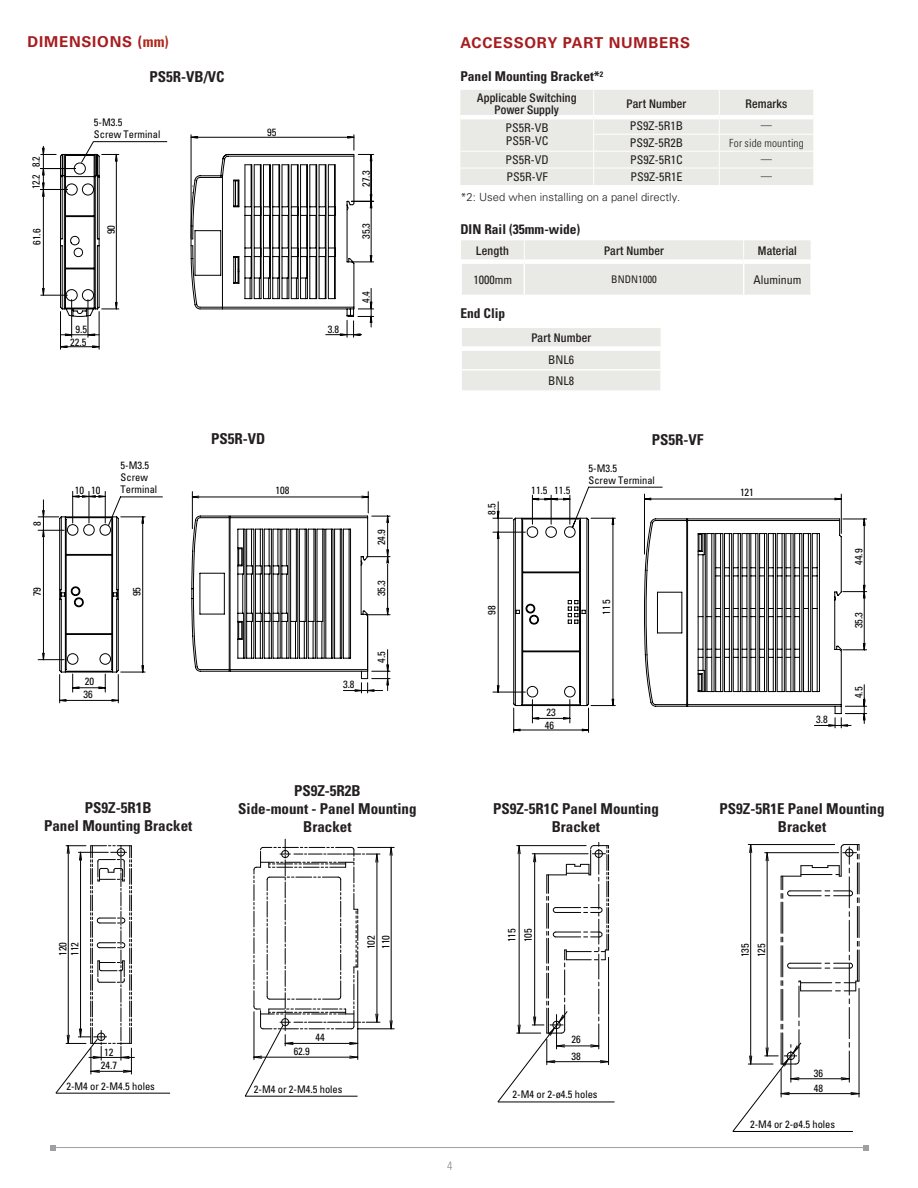
<style>
.page{position:relative;width:918px;height:1188px;background:#fff}
.page>*{position:absolute;margin:0;border:0;box-sizing:border-box;transform-origin:0 0}
.t1{font:700 condensed 15px/18px "Univers LT Std";color:#231f20;text-align:center}
.t2{font:700 15px "Univers LT Std";letter-spacing:.05em;color:#a61c1f}
.t3{font:700 condensed 13.5px "Univers LT Std";color:#231f20}
.t4{font:condensed 12px/13.5px "Univers LT Std";color:#231f20}
.t5{font:500 condensed 12px/12px "Helvetica Neue LT Std";letter-spacing:.015em;color:#231f20;text-align:center}
.t6{font:300 condensed 12px "Univers LT Std";color:#8a8c8f}
.t7{font:300 11.25px "Univers LT Std";color:#231f20}
.t8{font:300 condensed 11.25px "Univers LT Std";letter-spacing:.015em;color:#231f20}
.t9{font:condensed 10.5px/12px "Univers LT Std";color:#030303}
.t10{font:condensed 10.5px "Univers LT Std";color:#231f20}
.t11{font:condensed 10.5px "Univers LT Std";color:#030303;scale:.95 1}
.s1{font-stretch:condensed;color:#b0281a}
</style>
<div class="page">
<hr style="left:54px;top:1147px;width:810px;height:1px;background:#9d9fa2">
<svg style="left:50px;top:1145px;width:5px;height:5px"></svg>
<svg style="left:863px;top:1145px;width:5px;height:5px"></svg>
<hr style="left:60px;top:312px;width:1px;height:37px;background:#030303">
<hr style="left:99px;top:312px;width:1px;height:37px;background:#030303">
<svg style="left:42px;top:136px;width:330px;height:212px"></svg>
<svg style="left:38px;top:491px;width:353px;height:212px"></svg>
<svg style="left:59px;top:515px;width:310px;height:164px"></svg>
<svg style="left:191px;top:515px;width:52px;height:157px"></svg>
<svg style="left:108px;top:496px;width:55px;height:30px"></svg>
<svg style="left:842px;top:518px;width:25px;height:209px"></svg>
<svg style="left:492px;top:487px;width:350px;height:246px"></svg>
<svg style="left:460px;top:90px;width:353px;height:95px;background:#eaeae7"></svg>
<div style="left:461px;top:240px;width:350px;height:55px;background:#e9e9e5"></div>
<div style="left:460px;top:259px;width:64px;height:5px;background:#fff"></div>
<div style="left:524px;top:259px;width:220px;height:5px;background:#fff"></div>
<div style="left:744px;top:259px;width:68px;height:5px;background:#fff"></div>
<div style="left:462px;top:328px;width:199px;height:62px;background:#e9e9e5"></div>
<div style="left:462px;top:346px;width:200px;height:5px;background:#fff"></div>
<hr style="left:56px;top:1093px;width:114px;height:1px;background:#030303">
<hr style="left:89px;top:1057px;width:45px;height:1px;background:#030303">
<svg style="left:55px;top:845px;width:77px;height:249px"></svg>
<hr style="left:358px;top:847px;width:36px;height:1px;background:#030303">
<hr style="left:358px;top:1029px;width:36px;height:1px;background:#030303">
<hr style="left:391px;top:847px;width:1px;height:182px;background:#030303">
<svg style="left:390px;top:847px;width:3px;height:9px"></svg>
<svg style="left:390px;top:1020px;width:3px;height:9px"></svg>
<svg style="left:245px;top:839px;width:135px;height:258px"></svg>
<hr style="left:498px;top:1102px;width:117px;height:1px;background:#030303">
<svg style="left:497px;top:842px;width:112px;height:261px"></svg>
<svg style="left:732px;top:844px;width:128px;height:288px"></svg>
<h1 class="t2" style="left:28px;top:32px;width:143px">DIMENSIONS (<span class="s1">mm)</span></h1>
<h1 class="t1" style="left:150px;top:67px;width:77px">PS5R-VB/VC</h1>
<p class="t11" style="left:30px;top:167px;width:13px;rotate:-90deg">8.2</p>
<p class="t11" style="left:29px;top:189px;width:17px;rotate:-90deg">12.2</p>
<p class="t9" style="left:94px;top:116px;width:68px">5-M3.5<br>Screw Terminal</p>
<p class="t9" style="left:31px;top:245px;width:18px;rotate:-90deg">61.6</p>
<p class="t9" style="left:105px;top:234px;width:11px;rotate:-90deg">90</p>
<p class="t9" style="left:70px;top:322px;width:18px;line-height:13px;text-align:center">9.5<br>22.5</p>
<p class="t9" style="left:267px;top:126px;width:11px">95</p>
<p class="t9" style="left:31px;top:526px;width:6px;rotate:-90deg">8</p>
<p class="t9" style="left:75px;top:484px;width:27px">10 10</p>
<p class="t9" style="left:121px;top:459px;width:38px">5-M3.5<br>Screw<br>Terminal</p>
<p class="t9" style="left:31px;top:596px;width:11px;rotate:-90deg">79</p>
<p class="t9" style="left:131px;top:596px;width:11px;rotate:-90deg">95</p>
<p class="t9" style="left:85px;top:675px;width:11px">20</p>
<p class="t9" style="left:84px;top:688px;width:11px">36</p>
<h1 class="t1" style="left:211px;top:430px;width:56px">PS5R-VD</h1>
<p class="t9" style="left:276px;top:485px;width:15px">108</p>
<p class="t9" style="left:328px;top:323px;width:13px">3.8</p>
<p class="t9" style="left:360px;top:187px;width:18px;rotate:-90deg">27.3</p>
<p class="t9" style="left:360px;top:239px;width:18px;rotate:-90deg">35.3</p>
<p class="t9" style="left:360px;top:303px;width:13px;rotate:-90deg">4.4</p>
<p class="t9" style="left:343px;top:678px;width:13px">3.8</p>
<p class="t9" style="left:375px;top:545px;width:18px;rotate:-90deg">24.9</p>
<p class="t9" style="left:375px;top:596px;width:18px;rotate:-90deg">35.3</p>
<p class="t9" style="left:375px;top:663px;width:13px;rotate:-90deg">4.5</p>
<h1 class="t1" style="left:44px;top:799px;width:150px">PS9Z-5R1B<br>Panel Mounting Bracket</h1>
<h1 class="t1" style="left:238px;top:782px;width:180px">PS9Z-5R2B<br>Side-mount - Panel Mounting<br>Bracket</h1>
<h1 class="t2" style="left:460px;top:34px;width:231px">ACCESSORY PART NUMBERS</h1>
<p class="t3" style="left:460px;top:68px;width:144px">Panel Mounting Bracket*<sup>2</sup></p>
<p class="t5" style="left:477px;top:91px;width:101px">Applicable Switching<br>Power Supply</p>
<p class="t5" style="left:627px;top:97px;width:61px">Part Number</p>
<p class="t5" style="left:746px;top:97px;width:43px">Remarks</p>
<p class="t4" style="left:505px;top:121px;width:45px">PS5R-VB<br>PS5R-VC</p>
<p class="t4" style="left:630px;top:119px;width:55px">PS9Z-5R1B</p>
<p class="t8" style="left:761px;top:118px;width:13px">—</p>
<p class="t9" style="left:541px;top:91px;width:18px">22.5</p>
<p class="t4" style="left:630px;top:136px;width:55px">PS9Z-5R2B</p>
<p class="t8" style="left:729px;top:136px;width:76px">For side mounting</p>
<p class="t4" style="left:505px;top:153px;width:45px">PS5R-VD</p>
<p class="t4" style="left:630px;top:153px;width:54px">PS9Z-5R1C</p>
<p class="t8" style="left:761px;top:152px;width:13px">—</p>
<p class="t4" style="left:506px;top:170px;width:43px">PS5R-VF</p>
<p class="t4" style="left:630px;top:170px;width:53px">PS9Z-5R1E</p>
<p class="t8" style="left:761px;top:169px;width:13px">—</p>
<p class="t7" style="left:460px;top:190px;width:222px">*2: Used when installing on a panel directly.</p>
<p class="t3" style="left:460px;top:221px;width:122px">DIN Rail (35mm-wide)</p>
<p class="t5" style="left:476px;top:245px;width:34px">Length</p>
<p class="t5" style="left:604px;top:245px;width:61px">Part Number</p>
<p class="t5" style="left:758px;top:245px;width:40px">Material</p>
<p class="t4" style="left:473px;top:272px;width:40px">1000mm</p>
<p class="t10" style="left:611px;top:273px;width:47px">BNDN1000</p>
<p class="t4" style="left:753px;top:272px;width:49px">Aluminum</p>
<p class="t3" style="left:460px;top:305px;width:47px">End Clip</p>
<p class="t5" style="left:531px;top:332px;width:61px">Part Number</p>
<p class="t4" style="left:548px;top:348px;width:27px;line-height:21.3px">BNL6<br>BNL8</p>
<p class="t9" style="left:583px;top:186px;width:38px">Terminal</p>
<p class="t9" style="left:538px;top:187px;width:27px">10 10</p>
<p class="t9" style="left:494px;top:228px;width:6px;rotate:-90deg">8</p>
<p class="t9" style="left:751px;top:260px;width:15px;rotate:-90deg">110</p>
<p class="t9" style="left:547px;top:378px;width:11px">20</p>
<h1 class="t1" style="left:652px;top:431px;width:53px">PS5R-VF</h1>
<p class="t9" style="left:486px;top:515px;width:13px;rotate:-90deg">8.5</p>
<p class="t9" style="left:486px;top:615px;width:11px;rotate:-90deg">98</p>
<p class="t9" style="left:531px;top:484px;width:41px">11.5 11.5</p>
<p class="t9" style="left:589px;top:462px;width:68px">5-M3.5<br>Screw Terminal</p>
<p class="t9" style="left:600px;top:615px;width:17px;rotate:-90deg">115</p>
<p class="t9" style="left:546px;top:706px;width:11px">23</p>
<p class="t9" style="left:545px;top:719px;width:11px">46</p>
<h1 class="t1" style="left:493px;top:800px;width:167px">PS9Z-5R1C Panel Mounting<br>Bracket</h1>
<p class="t9" style="left:740px;top:487px;width:15px">121</p>
<p class="t9" style="left:816px;top:713px;width:13px">3.8</p>
<p class="t9" style="left:853px;top:565px;width:18px;rotate:-90deg">44.9</p>
<p class="t9" style="left:853px;top:628px;width:18px;rotate:-90deg">35.3</p>
<p class="t9" style="left:853px;top:698px;width:13px;rotate:-90deg">4.5</p>
<h1 class="t1" style="left:720px;top:799px;width:166px">PS9Z-5R1E Panel Mounting<br>Bracket</h1>
<p class="t9" style="left:56px;top:965px;width:25px;text-align:right;rotate:-90deg">120<br>79112</p>
<p class="t9" style="left:75px;top:951px;width:11px">23</p>
<p class="t9" style="left:381px;top:944px;width:13px;rotate:-90deg">4.5</p>
<p class="t9" style="left:364px;top:949px;width:16px;line-height:14.7px;rotate:-90deg">102<br>110</p>
<p class="t9" style="left:504px;top:942px;width:15px;line-height:16.4px;rotate:-90deg">115<br>105</p>
<p class="t9" style="left:737px;top:957px;width:15px;line-height:16.4px;rotate:-90deg">135<br>125</p>
<p class="t9" style="left:101px;top:1045px;width:18px;line-height:14px;text-align:center">12<br>24.7</p>
<p class="t9" style="left:66px;top:1081px;width:90px">2-M4 or 2-M4.5 holes</p>
<p class="t9" style="left:315px;top:1031px;width:11px">44</p>
<p class="t9" style="left:294px;top:1046px;width:18px">62.9</p>
<p class="t9" style="left:254px;top:1083px;width:90px">2-M4 or 2-M4.5 holes</p>
<p class="t9" style="left:571px;top:1031px;width:11px;line-height:16.2px">26<br>38</p>
<p class="t9" style="left:513px;top:1088px;width:87px">2-M4 or 2-ø4.5 holes</p>
<p class="t9" style="left:814px;top:1066px;width:11px;line-height:14.9px">36<br>48</p>
<p class="t9" style="left:750px;top:1118px;width:87px">2-M4 or 2-ø4.5 holes</p>
<p class="t6" style="left:447px;top:1158px;width:7px">4</p>
</div>
